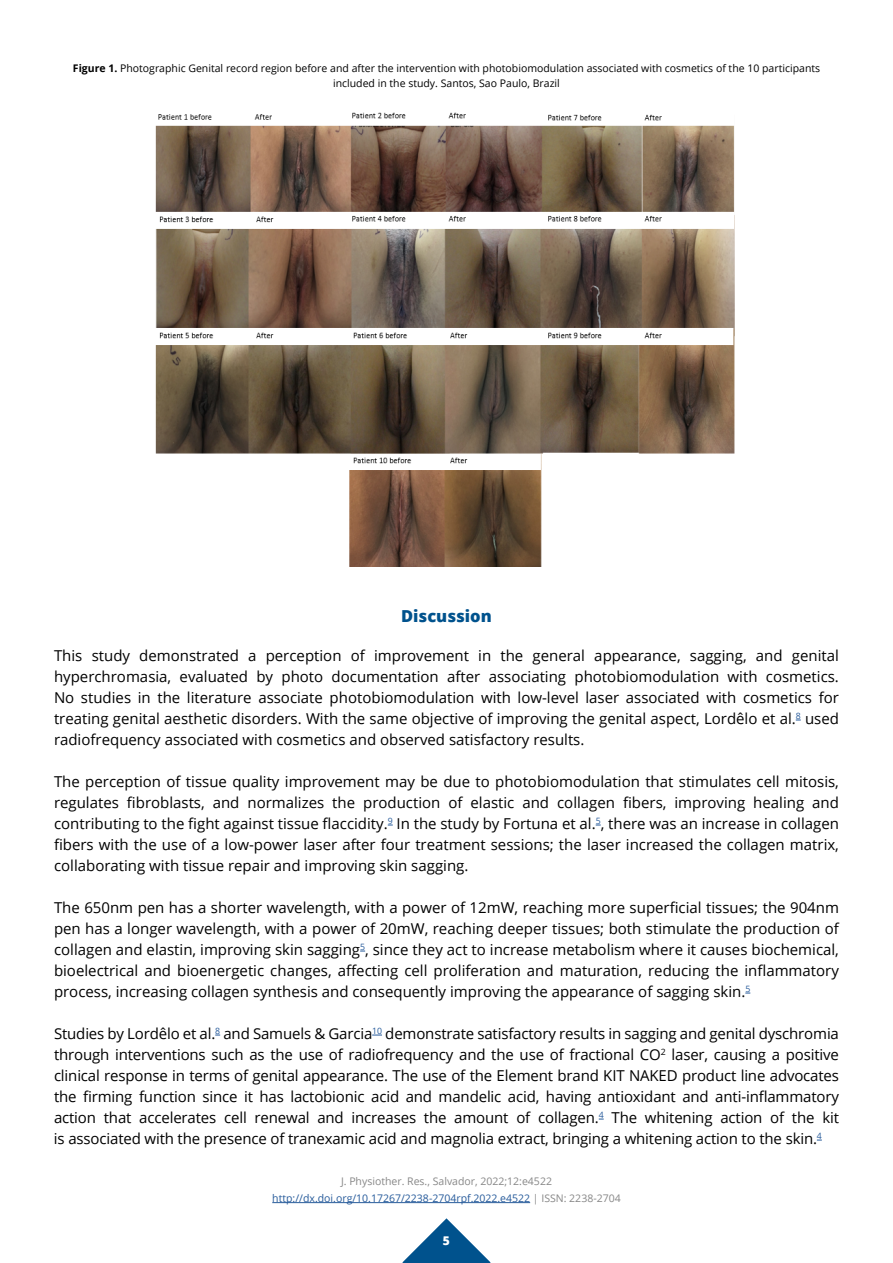
<style>
.page{position:relative;width:893px;height:1263px;background:#fff}
.page>*{position:absolute;margin:0;border:0;box-sizing:border-box;transform-origin:0 0}
.t1{font:800 16.5px "Open Sans";color:#00528d}
.t2{font:15px/21px "Open Sans";color:#000;text-align:justify}
.t3{font:800 12px "Open Sans";color:#fff}
.t4{font:10.5px/15px "Open Sans";color:#000;text-align:center}
.t5{font:10.5px/16.5px "Open Sans";color:#878787;text-align:center}
.s1{font-weight:700}
.s2{color:#275b9b}
</style>
<div class="page">
<svg style="left:402px;top:1218px;width:89px;height:45px"></svg>
<hr style="left:272px;top:1202px;width:258px;height:1px;background:#275b9b">
<img style="left:155px;top:112px;width:580px;height:455px">
<p class="t4" style="left:73px;top:60px;width:749px"><span class="s1">Figure 1.</span> Photographic Genital record region before and after the intervention with photobiomodulation associated with cosmetics of the 10 participants included in the study. Santos, Sao Paulo, Brazil</p>
<p class="t1" style="left:401px;top:604px;width:92px">Discussion</p>
<p class="t2" style="left:54px;top:645px;width:786px">This study demonstrated a perception of improvement in the general appearance, sagging, and genital hyperchromasia, evaluated by photo documentation after associating photobiomodulation with cosmetics.<br>No studies in the literature associate photobiomodulation with low-level laser associated with cosmetics for treating genital aesthetic disorders. With the same objective of improving the genital aspect, Lordêlo et al.<sup>8</sup> used radiofrequency associated with cosmetics and observed satisfactory results.</p>
<p class="t2" style="left:54px;top:771px;width:786px">The perception of tissue quality improvement may be due to photobiomodulation that stimulates cell mitosis, regulates fibroblasts, and normalizes the production of elastic and collagen fibers, improving healing and contributing to the fight against tissue flaccidity.<sup>9</sup> In the study by Fortuna et al.<sup>5</sup>, there was an increase in collagen fibers with the use of a low-power laser after four treatment sessions; the laser increased the collagen matrix, collaborating with tissue repair and improving skin sagging.</p>
<p class="t2" style="left:54px;top:897px;width:786px">The 650nm pen has a shorter wavelength, with a power of 12mW, reaching more superficial tissues; the 904nm pen has a longer wavelength, with a power of 20mW, reaching deeper tissues; both stimulate the production of collagen and elastin, improving skin sagging<sup>5</sup>, since they act to increase metabolism where it causes biochemical, bioelectrical and bioenergetic changes, affecting cell proliferation and maturation, reducing the inflammatory process, increasing collagen synthesis and consequently improving the appearance of sagging skin.<sup>5</sup></p>
<p class="t2" style="left:54px;top:1023px;width:787px">Studies by Lordêlo et al.<sup>8</sup> and Samuels &amp; Garcia<sup>10</sup> demonstrate satisfactory results in sagging and genital dyschromia through interventions such as the use of radiofrequency and the use of fractional CO<sup>2</sup> laser, causing a positive clinical response in terms of genital appearance. The use of the Element brand KIT NAKED product line advocates the firming function since it has lactobionic acid and mandelic acid, having antioxidant and anti-inflammatory action that accelerates cell renewal and increases the amount of collagen.<sup>4</sup> The whitening action of the kit is associated with the presence of tranexamic acid and magnolia extract, bringing a whitening action to the skin.<sup>4</sup></p>
<p class="t5" style="left:272px;top:1173px;width:350px">J. Physiother. Res., Salvador, 2022;12:e4522 <span class="s2">http://dx.doi.org/10.17267/2238-2704rpf.2022.e4522</span> | ISSN: 2238-2704</p>
<p class="t3" style="left:443px;top:1232px;width:9px">5</p>
</div>
